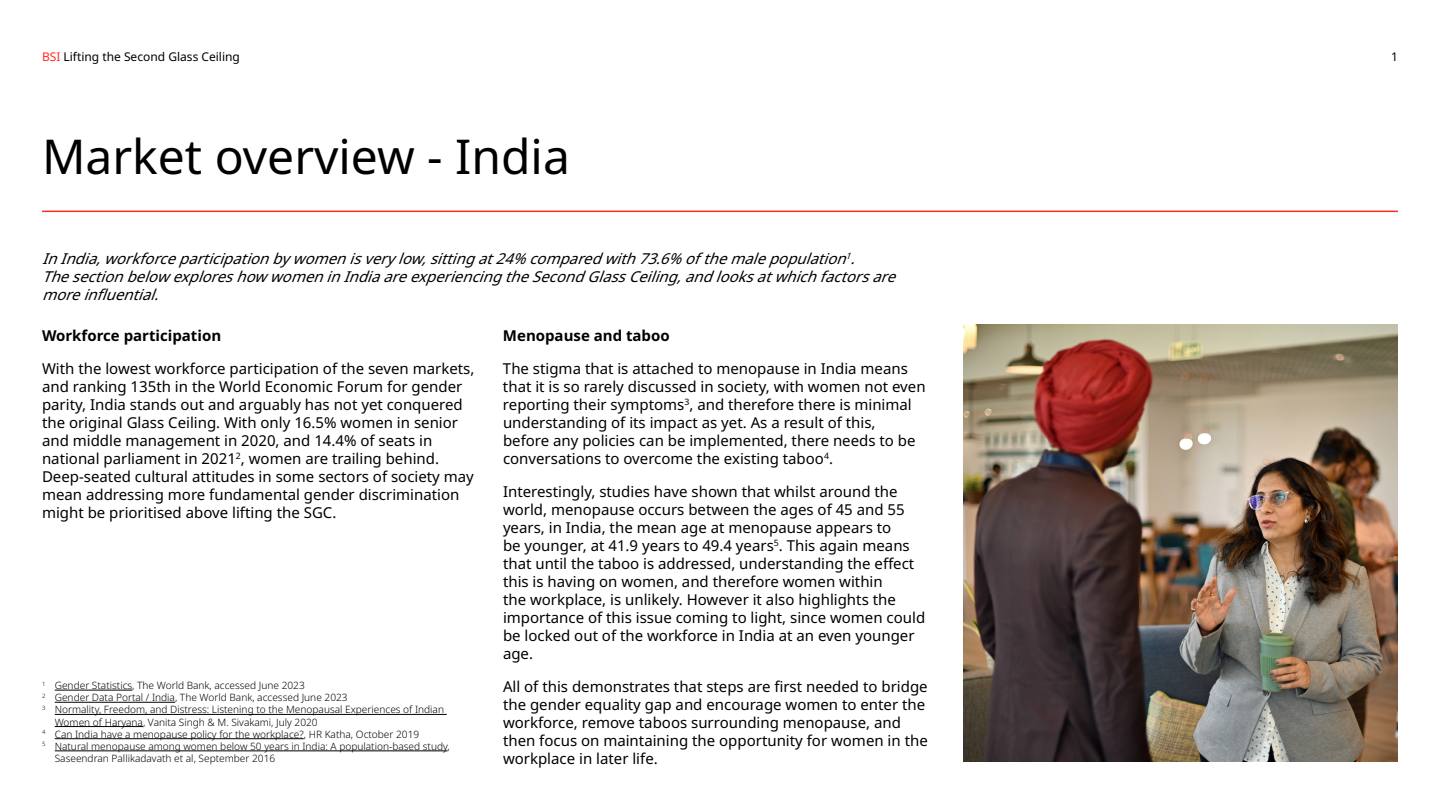
<style>
.page{position:relative;width:1440px;height:810px;background:#fff}
.page>*{position:absolute;margin:0;border:0;box-sizing:border-box;transform-origin:0 0}
.t1{font:48px "Noto Sans";color:#000}
.t2{font:15px/18px "Noto Sans";color:#000}
.t3{font:italic 15px/18px "Noto Sans";color:#000}
.t4{font:700 15px "Noto Sans";color:#000}
.t5{font:12px "Noto Sans";color:#000}
.t6{font:300 10.12px "Noto Sans";color:#000}
.s1{color:#ff2b1f}
</style>
<div class="page">
<hr style="left:55px;top:690px;width:77px;height:1px;background:#000">
<hr style="left:55px;top:702px;width:120px;height:1px;background:#000">
<hr style="left:55px;top:714px;width:392px;height:1px;background:#000">
<hr style="left:55px;top:726px;width:88px;height:1px;background:#000">
<hr style="left:55px;top:738px;width:249px;height:1px;background:#000">
<hr style="left:55px;top:751px;width:393px;height:1px;background:#000">
<img style="left:964px;top:325px;width:434px;height:437px">
<hr style="left:42px;top:211px;width:1356px;height:1px;background:#ff2b1f">
<p class="t5" style="left:42px;top:49px;width:199px"><span class="s1">BSI</span> Lifting the Second Glass Ceiling</p>
<p class="t5" style="left:1391px;top:49px;width:8px">1</p>
<h1 class="t1" style="left:42px;top:123px;width:529px">Market overview - India</h1>
<p class="t3" style="left:42px;top:249px;width:862px">InIndia,workforceparticipationbywomenisverylow,sittingat24%comparedwith73.6%ofthemalepopulation<sup>1</sup>.<br>ThesectionbelowexploreshowwomeninIndiaareexperiencingtheSecondGlassCeiling,andlooksatwhichfactorsare moreinfluential.</p>
<p class="t4" style="left:42px;top:325px;width:181px">Workforce participation</p>
<p class="t2" style="left:42px;top:360px;width:434px">With the lowest workforce participation of the seven markets, and ranking 135th in the World Economic Forum for gender parity, India stands out and arguably has not yet conquered the original Glass Ceiling. With only 16.5% women in senior and middle management in 2020, and 14.4% of seats in national parliament in 2021<sup>2</sup>, women are trailing behind.<br>Deep-seated cultural attitudes in some sectors of society may mean addressing more fundamental gender discrimination might be prioritised above lifting the SGC.</p>
<p class="t6" style="left:42px;top:678px;width:264px"><sup>1</sup> Gender Statistics, The World Bank, accessed June 2023</p>
<p class="t6" style="left:42px;top:690px;width:307px"><sup>2</sup> Gender Data Portal / India, The World Bank, accessed June 2023</p>
<p class="t6" style="left:42px;top:703px;width:404px"><sup>3</sup> Normality, Freedom, and Distress: Listening to the Menopausal Experiences of Indian</p>
<p class="t6" style="left:55px;top:715px;width:264px">Women of Haryana, Vanita Singh &amp; M. Sivakami, July 2020</p>
<p class="t6" style="left:42px;top:727px;width:379px"><sup>4</sup> Can India have a menopause policy for the workplace?, HR Katha, October 2019</p>
<p class="t6" style="left:42px;top:739px;width:409px"><sup>5</sup> Natural menopause among women below 50 years in India: A population-based study,</p>
<p class="t6" style="left:55px;top:751px;width:222px">Saseendran Pallikadavath et al, September 2016</p>
<p class="t4" style="left:503px;top:325px;width:168px">Menopause and taboo</p>
<p class="t2" style="left:503px;top:360px;width:424px">The stigma that is attached to menopause in India means that it is so rarely discussed in society, with women not even reporting their symptoms<sup>3</sup>, and therefore there is minimal understanding of its impact as yet. As a result of this,<br>before any policies can be implemented, there needs to be conversations to overcome the existing taboo<sup>4</sup>.</p>
<p class="t2" style="left:503px;top:483px;width:424px">Interestingly, studies have shown that whilst around the world, menopause occurs between the ages of 45 and 55 years, in India, the mean age at menopause appears to<br>be younger, at 41.9 years to 49.4 years<sup>5</sup>. This again means that until the taboo is addressed, understanding the effect this is having on women, and therefore women within<br>the workplace, is unlikely. However it also highlights the importance of this issue coming to light, since women could be locked out of the workforce in India at an even younger age.</p>
<p class="t2" style="left:503px;top:678px;width:426px">All of this demonstrates that steps are first needed to bridge the gender equality gap and encourage women to enter the workforce, remove taboos surrounding menopause, and then focus on maintaining the opportunity for women in the workplace in later life.</p>
</div>
